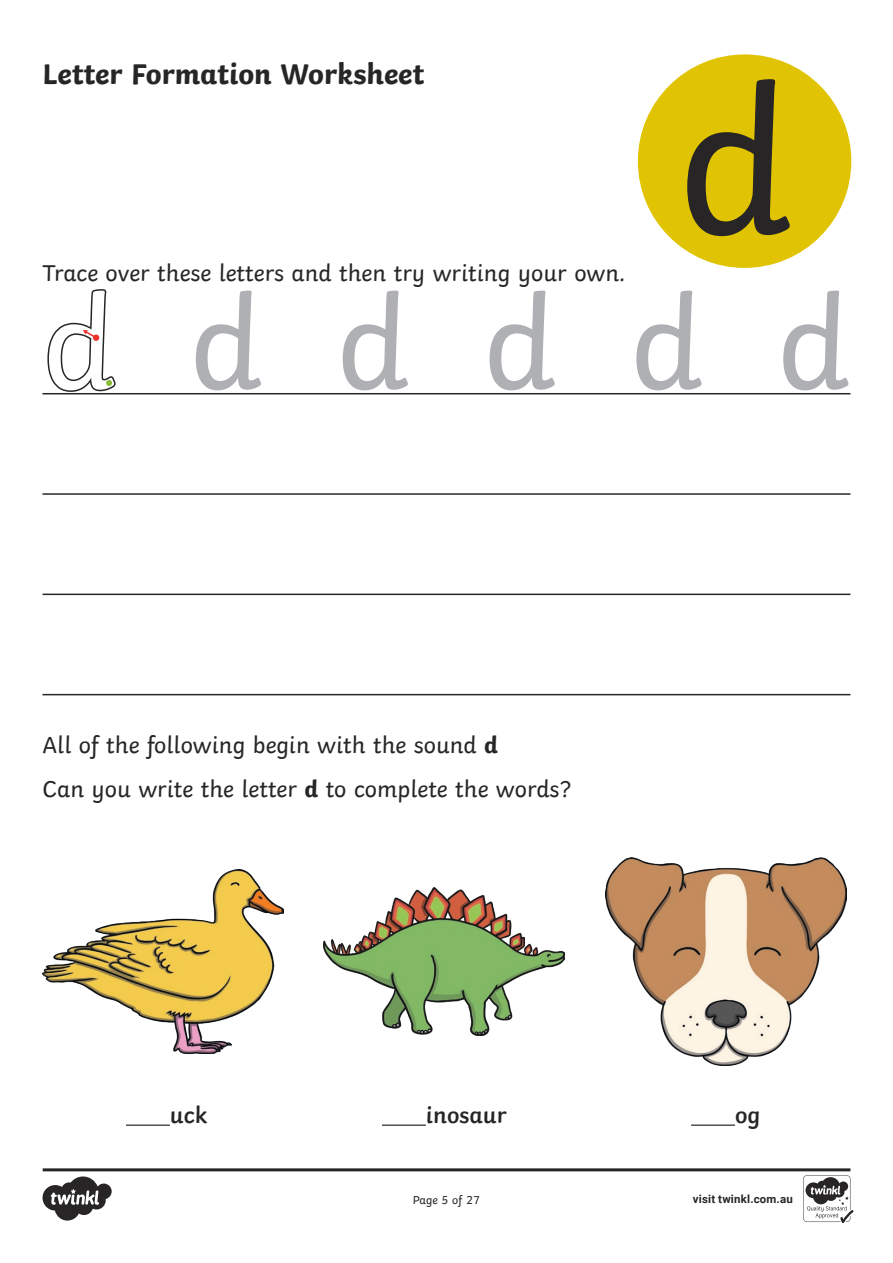
<style>
.page{position:relative;width:893px;height:1263px;background:#fff}
.page>*{position:absolute;margin:0;border:0;box-sizing:border-box;transform-origin:0 0}
.Heading_3{font:210px "Twinkl";color:#282526}
.KS1_Body_Copy{font:133.5px "Twinkl";letter-spacing:.55em;color:#afb0b4}
.Heading_3-2{font:700 30px "Twinkl";color:#282526}
.KS1_Body_Copy-2{font:24px "Twinkl";color:#282526}
.KS1_Body_Copy-3{font:600 24px "Twinkl";color:#282526}
.t1{font:12px "Twinkl";color:#282526}
.t2{font:700 11.4px "Roboto";letter-spacing:.02em;color:#282526}
.s1{color:#fff}
.s2{font-weight:700}
</style>
<div class="page">
<div style="left:638px;top:54px;width:213px;height:214px;background:#e0c403;border-radius:50%"></div>
<hr style="left:43px;top:393px;width:807px;height:1px;background:#282526">
<hr style="left:43px;top:493px;width:807px;height:2px;background:#282526">
<hr style="left:43px;top:594px;width:807px;height:1px;background:#282526">
<hr style="left:43px;top:694px;width:807px;height:1px;background:#282526">
<img style="left:43px;top:870px;width:240px;height:184px">
<hr style="left:126px;top:1124px;width:44px;height:2px;background:#282526">
<img style="left:324px;top:888px;width:241px;height:147px">
<hr style="left:382px;top:1124px;width:44px;height:2px;background:#282526">
<img style="left:605px;top:858px;width:241px;height:208px">
<hr style="left:691px;top:1124px;width:44px;height:2px;background:#282526">
<svg style="left:47px;top:289px;width:69px;height:103px"></svg>
<svg style="left:43px;top:1168px;width:810px;height:55px"></svg>
<p class="Heading_3-2" style="left:43px;top:49px;width:383px">Letter Formation Worksheet</p>
<p class="Heading_3" style="left:677px;top:1px;width:117px">d</p>
<p class="KS1_Body_Copy-2" style="left:43px;top:255px;width:584px">Trace over these letters and then try writing your own.</p>
<p class="KS1_Body_Copy" style="left:43px;top:241px;width:809px"><span class="s1">d</span>ddddd</p>
<p class="KS1_Body_Copy-2" style="left:43px;top:726px;width:457px">All of the following begin with the sound <span class="s2">d</span></p>
<p class="KS1_Body_Copy-2" style="left:43px;top:770px;width:530px">Can you write the letter <span class="s2">d</span> to complete the words?</p>
<p class="KS1_Body_Copy-3" style="left:170px;top:1096px;width:39px">uck</p>
<p class="KS1_Body_Copy-3" style="left:426px;top:1096px;width:82px">inosaur</p>
<p class="KS1_Body_Copy-3" style="left:735px;top:1096px;width:27px">og</p>
<p class="t1" style="left:413px;top:1191px;width:69px">Page 5 of 27</p>
<p class="t2" style="left:693px;top:1191px;width:101px">visit twinkl.com.au</p>
</div>
